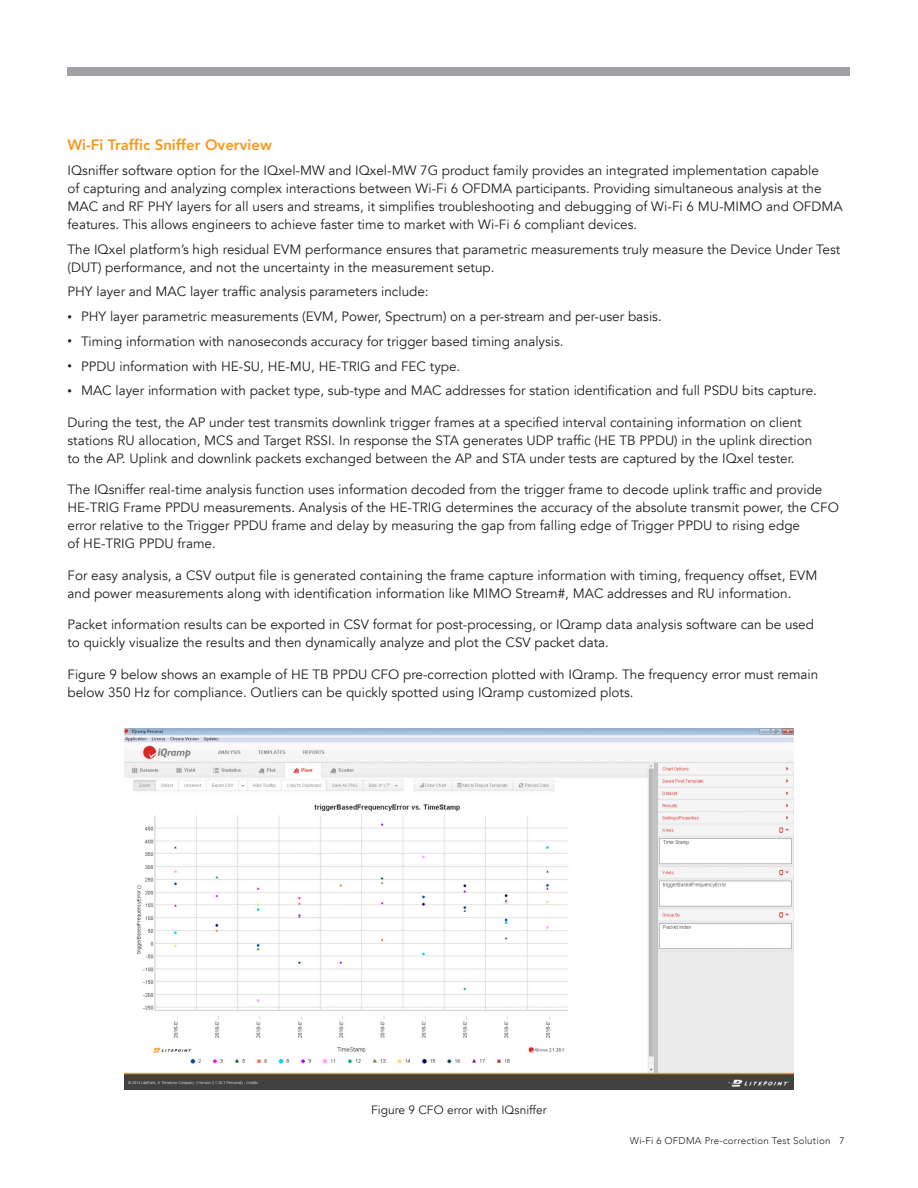
<style>
.page{position:relative;width:918px;height:1188px;background:#fff}
.page>*{position:absolute;margin:0;border:0;box-sizing:border-box;transform-origin:0 0}
.Subhead_3{font:800 15px "Avenir";color:#f7971d}
.Subhead_3-2{font:13.5px/18px "Avenir";color:#231f20}
.Subhead_3-3{font:12px "Avenir";color:#231f20}
.t1{font:300 9.75px "Avenir";letter-spacing:.025em;color:#231f20}
.s1{font-size:9px}
</style>
<div class="page">
<div style="left:68px;top:68px;width:782px;height:8px;background:#a0a1a5"></div>
<img style="left:124px;top:729px;width:670px;height:360px">
<p class="Subhead_3" style="left:68px;top:133px;width:206px">Wi-Fi Traffic Sniffer Overview</p>
<p class="Subhead_3-2" style="left:68px;top:161px;width:777px">IQsniffer software option for the IQxel-MW and IQxel-MW 7G product family provides an integrated implementation capable<br>of capturing and analyzing complex interactions between Wi-Fi 6 OFDMA participants. Providing simultaneous analysis at the MAC and RF PHY layers for all users and streams, it simplifies troubleshooting and debugging of Wi-Fi 6 MU-MIMO and OFDMA features. This allows engineers to achieve faster time to market with Wi-Fi 6 compliant devices.</p>
<p class="Subhead_3-2" style="left:68px;top:240px;width:774px">The IQxel platform’s high residual EVM performance ensures that parametric measurements truly measure the Device Under Test (DUT) performance, and not the uncertainty in the measurement setup.</p>
<p class="Subhead_3-2" style="left:68px;top:283px;width:363px">PHY layer and MAC layer traffic analysis parameters include:</p>
<p class="Subhead_3-2" style="left:68px;top:308px;width:596px"><span class="s1">•</span> PHY layer parametric measurements (EVM, Power, Spectrum) on a per-stream and per-user basis.</p>
<p class="Subhead_3-2" style="left:68px;top:332px;width:498px"><span class="s1">•</span> Timing information with nanoseconds accuracy for trigger based timing analysis.</p>
<p class="Subhead_3-2" style="left:68px;top:357px;width:394px"><span class="s1">•</span> PPDU information with HE-SU, HE-MU, HE-TRIG and FEC type.</p>
<p class="Subhead_3-2" style="left:68px;top:382px;width:751px"><span class="s1">•</span> MAC layer information with packet type, sub-type and MAC addresses for station identification and full PSDU bits capture.</p>
<p class="Subhead_3-2" style="left:68px;top:413px;width:746px">During the test, the AP under test transmits downlink trigger frames at a specified interval containing information on client stations RU allocation, MCS and Target RSSI. In response the STA generates UDP traffic (HE TB PPDU) in the uplink direction to the AP. Uplink and downlink packets exchanged between the AP and STA under tests are captured by the IQxel tester.</p>
<p class="Subhead_3-2" style="left:68px;top:481px;width:773px">The IQsniffer real-time analysis function uses information decoded from the trigger frame to decode uplink traffic and provide HE-TRIG Frame PPDU measurements. Analysis of the HE-TRIG determines the accuracy of the absolute transmit power, the CFO error relative to the Trigger PPDU frame and delay by measuring the gap from falling edge of Trigger PPDU to rising edge<br>of HE-TRIG PPDU frame.</p>
<p class="Subhead_3-2" style="left:68px;top:566px;width:751px">For easy analysis, a CSV output file is generated containing the frame capture information with timing, frequency offset, EVM and power measurements along with identification information like MIMO Stream#, MAC addresses and RU information.</p>
<p class="Subhead_3-2" style="left:68px;top:616px;width:748px">Packet information results can be exported in CSV format for post-processing, or IQramp data analysis software can be used to quickly visualize the results and then dynamically analyze and plot the CSV packet data.</p>
<p class="Subhead_3-2" style="left:68px;top:665px;width:752px">Figure 9 below shows an example of HE TB PPDU CFO pre-correction plotted with IQramp. The frequency error must remain below 350 Hz for compliance. Outliers can be quickly spotted using IQramp customized plots.</p>
<p class="Subhead_3-3" style="left:371px;top:1103px;width:177px">Figure 9 CFO error with IQsniffer</p>
<p class="t1" style="left:630px;top:1135px;width:216px">Wi-Fi 6 OFDMA Pre-correction Test Solution 7</p>
</div>
